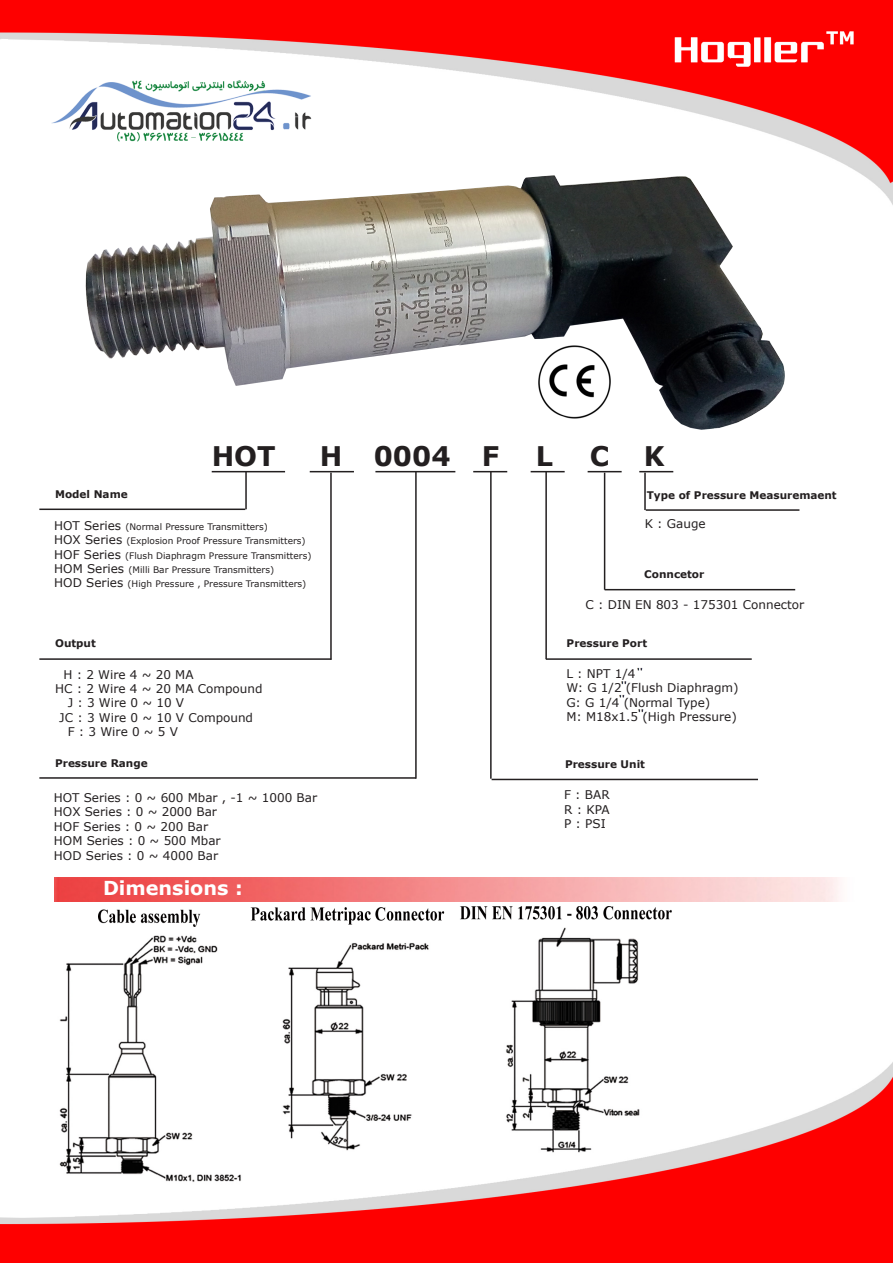
<style>
.page{position:relative;width:893px;height:1263px;background:#fff}
.page>*{position:absolute;margin:0;border:0;box-sizing:border-box;transform-origin:0 0}
.t1{font:700 27px "Verdana";color:#231f20}
.t2{font:700 19.2px "Verdana";color:#fff}
.t3{font:12px "Verdana";color:#231f20}
.t4{font:700 10.5px "Verdana";color:#231f20}
.t5{font:9px "Verdana";color:#231f20}
.s1{font-size:12px}
</style>
<div class="page">
<img style="left:0;top:0;width:893px;height:1263px">
<img style="left:79px;top:147px;width:709px;height:291px">
<img style="left:54px;top:930px;width:191px;height:262px">
<img style="left:54px;top:877px;width:809px;height:25px">
<img style="left:99px;top:907px;width:119px;height:19px">
<img style="left:539px;top:346px;width:72px;height:73px">
<img style="left:278px;top:930px;width:154px;height:229px">
<img style="left:500px;top:926px;width:143px;height:229px">
<img style="left:245px;top:907px;width:201px;height:19px">
<img style="left:458px;top:907px;width:214px;height:19px">
<hr style="left:39px;top:777px;width:377px;height:2px;background:#231f20">
<hr style="left:492px;top:779px;width:266px;height:1px;background:#231f20">
<hr style="left:212px;top:471px;width:73px;height:1px;background:#231f20">
<hr style="left:310px;top:471px;width:44px;height:1px;background:#231f20">
<hr style="left:375px;top:471px;width:80px;height:1px;background:#231f20">
<hr style="left:473px;top:471px;width:34px;height:1px;background:#231f20">
<hr style="left:531px;top:471px;width:34px;height:1px;background:#231f20">
<hr style="left:588px;top:471px;width:34px;height:1px;background:#231f20">
<hr style="left:639px;top:471px;width:34px;height:1px;background:#231f20">
<hr style="left:245px;top:472px;width:2px;height:37px;background:#231f20">
<hr style="left:39px;top:508px;width:206px;height:2px;background:#231f20">
<hr style="left:330px;top:473px;width:2px;height:187px;background:#231f20">
<hr style="left:39px;top:658px;width:292px;height:2px;background:#231f20">
<hr style="left:415px;top:471px;width:2px;height:308px;background:#231f20">
<hr style="left:644px;top:473px;width:2px;height:37px;background:#231f20">
<hr style="left:604px;top:473px;width:1px;height:117px;background:#231f20">
<hr style="left:545px;top:472px;width:2px;height:187px;background:#231f20">
<hr style="left:490px;top:471px;width:2px;height:308px;background:#231f20">
<hr style="left:646px;top:509px;width:153px;height:2px;background:#231f20">
<hr style="left:605px;top:589px;width:190px;height:1px;background:#231f20">
<hr style="left:546px;top:658px;width:206px;height:2px;background:#231f20">
<svg style="left:617px;top:663px;width:31px;height:54px"></svg>
<img style="left:51px;top:74px;width:264px;height:76px">
<p class="t4" style="left:55px;top:487px;width:74px">Model Name</p>
<p class="t1" style="left:212px;top:437px;width:65px">HOT</p>
<p class="t1" style="left:320px;top:437px;width:181px">H 0004 F</p>
<p class="t1" style="left:536px;top:437px;width:19px">L</p>
<p class="t1" style="left:590px;top:437px;width:21px">C</p>
<p class="t1" style="left:644px;top:437px;width:22px">K</p>
<p class="t4" style="left:647px;top:488px;width:191px">Type of Pressure Measuremaent</p>
<p class="t5" style="left:54px;top:520px;width:215px"><span class="s1">HOT Series</span> (Normal Pressure Transmitters)</p>
<p class="t5" style="left:54px;top:535px;width:253px"><span class="s1">HOX Series</span> (Explosion Proof Pressure Transmitters)</p>
<p class="t5" style="left:54px;top:549px;width:259px"><span class="s1">HOF Series</span> (Flush Diaphragm Pressure Transmitters)</p>
<p class="t5" style="left:54px;top:563px;width:221px"><span class="s1">HOM Series</span> (Milli Bar Pressure Transmitters)</p>
<p class="t5" style="left:54px;top:578px;width:254px"><span class="s1">HOD Series</span> (High Pressure , Pressure Transmitters)</p>
<p class="t4" style="left:55px;top:636px;width:42px">Output</p>
<p class="t3" style="left:64px;top:666px;width:132px">H : 2 Wire 4 ~ 20 MA</p>
<p class="t3" style="left:55px;top:680px;width:209px">HC : 2 Wire 4 ~ 20 MA Compound</p>
<p class="t3" style="left:68px;top:695px;width:118px">J : 3 Wire 0 ~ 10 V</p>
<p class="t3" style="left:59px;top:709px;width:195px">JC : 3 Wire 0 ~ 10 V Compound</p>
<p class="t3" style="left:68px;top:723px;width:112px">F : 3 Wire 0 ~ 5 V</p>
<p class="t4" style="left:55px;top:755px;width:94px">Pressure Range</p>
<p class="t3" style="left:54px;top:789px;width:265px">HOT Series : 0 ~ 600 Mbar , -1 ~ 1000 Bar</p>
<p class="t3" style="left:54px;top:804px;width:165px">HOX Series : 0 ~ 2000 Bar</p>
<p class="t3" style="left:54px;top:818px;width:156px">HOF Series : 0 ~ 200 Bar</p>
<p class="t3" style="left:54px;top:832px;width:168px">HOM Series : 0 ~ 500 Mbar</p>
<p class="t3" style="left:54px;top:847px;width:166px">HOD Series : 0 ~ 4000 Bar</p>
<p class="t2" style="left:103px;top:874px;width:141px">Dimensions :</p>
<p class="t3" style="left:645px;top:515px;width:62px">K : Gauge</p>
<p class="t4" style="left:644px;top:567px;width:62px">Conncetor</p>
<p class="t3" style="left:585px;top:596px;width:220px">C : DIN EN 803 - 175301 Connector</p>
<p class="t4" style="left:567px;top:636px;width:82px">Pressure Port</p>
<p class="t3" style="left:566px;top:665px;width:71px">L : NPT 1/4</p>
<p class="t3" style="left:566px;top:680px;width:174px">W: G 1/2 (Flush Diaphragm)</p>
<p class="t3" style="left:566px;top:694px;width:146px">G: G 1/4 (Normal Type)</p>
<p class="t3" style="left:566px;top:708px;width:172px">M: M18x1.5 (High Pressure)</p>
<p class="t4" style="left:565px;top:757px;width:81px">Pressure Unit</p>
<p class="t3" style="left:564px;top:786px;width:47px">F : BAR</p>
<p class="t3" style="left:564px;top:801px;width:47px">R : KPA</p>
<p class="t3" style="left:564px;top:815px;width:43px">P : PSI</p>
</div>
